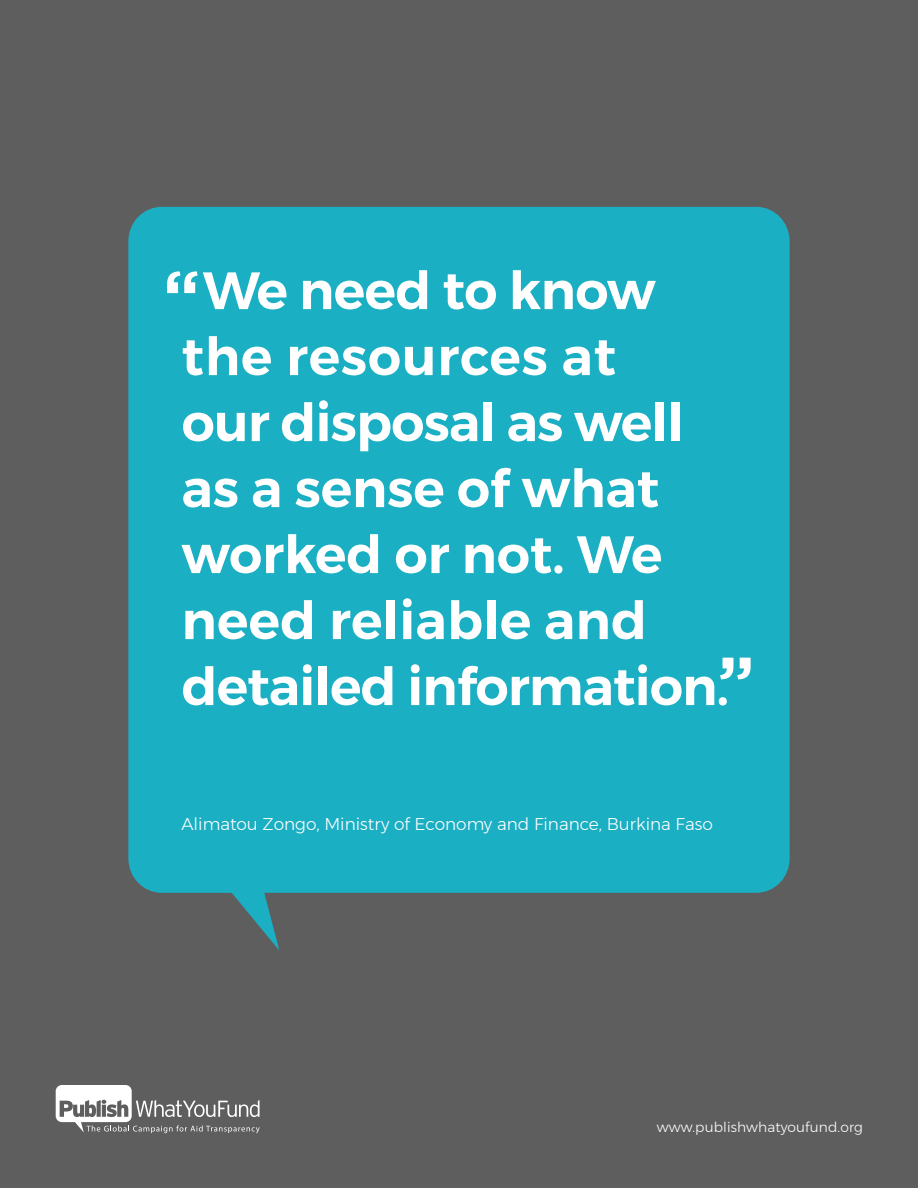
<style>
.page{position:relative;width:918px;height:1188px;background:#5f5e5e}
.page>*{position:absolute;margin:0;border:0;box-sizing:border-box;transform-origin:0 0}
.t1{font:700 67.5px "Gotham";color:#fff}
.t2{font:600 52.5px/66px "Montserrat";letter-spacing:-.015em;color:#fff}
.t3{font:300 16.95px "Montserrat";color:#fff}
.t4{font:300 13.8px "Montserrat";letter-spacing:.01em;color:#fff}
</style>
<div class="page">
<svg style="left:128px;top:207px;width:662px;height:743px;background:#20a8bb"></svg>
<svg style="left:56px;top:1085px;width:204px;height:48px"></svg>
<p class="t2" style="left:182px;top:257px;width:549px;text-indent:21px">We need to know the resources at<br>our disposal as well as a sense of what worked or not. We need reliable and detailed information.</p>
<p class="t1" style="left:163px;top:250px;width:38px">“</p>
<p class="t1" style="left:754px;top:700px;width:38px;rotate:-180deg">“</p>
<p class="t3" style="left:182px;top:812px;width:533px">Alimatou Zongo, Ministry of Economy and Finance, Burkina Faso</p>
<p class="t4" style="left:657px;top:1117px;width:208px">www.publishwhatyoufund.org</p>
</div>
